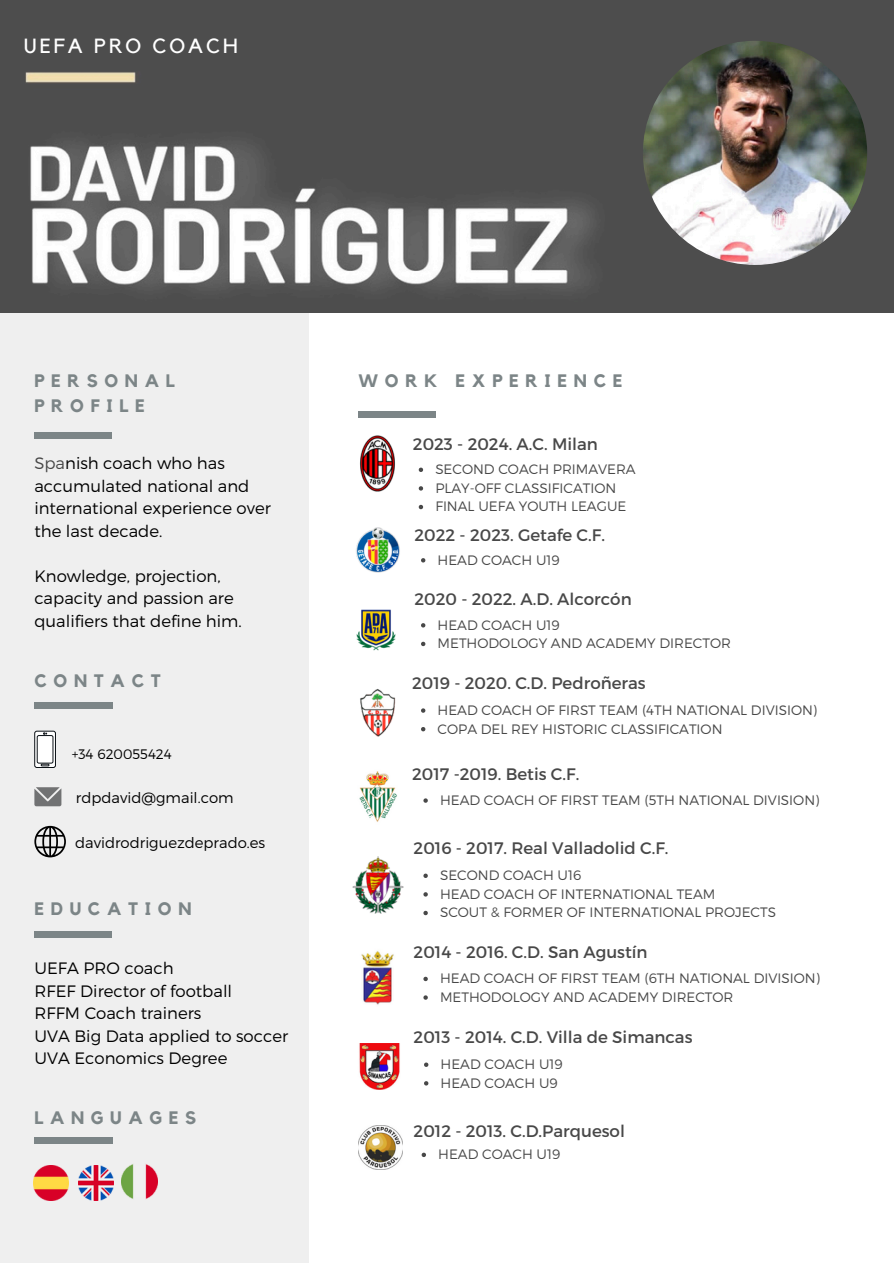
<style>
.page{position:relative;width:894px;height:1264px;background:#fff}
.page>*{position:absolute;margin:0;border:0;box-sizing:border-box;transform-origin:0 0}
.t1{font:20.4px "Kollektif";letter-spacing:.145em;color:#fff}
.t2{font:700 18px/24.8px "Kollektif";letter-spacing:.37em;color:#7c8587}
.t3{font:16.65px "Montserrat";color:#484848}
.t4{font:300 16.5px/22.5px "Montserrat";color:#000}
.t5{font:300 14.85px "Montserrat";color:#000}
.t6{font:300 13.8px "Montserrat";color:#000}
.t7{font:300 13.65px "Montserrat";color:#484848}
.s1{color:#484848}
</style>
<div class="page">
<div style="left:0;top:313px;width:309px;height:950px;background:#efefef"></div>
<img style="left:0;top:0;width:893px;height:313px">
<img style="left:642px;top:41px;width:224px;height:224px;border-radius:50%">
<div style="left:34px;top:432px;width:78px;height:7px;background:#7c8587"></div>
<div style="left:34px;top:930px;width:78px;height:7px;background:#7c8587"></div>
<div style="left:34px;top:702px;width:79px;height:7px;background:#7c8587"></div>
<div style="left:358px;top:410px;width:78px;height:7px;background:#7c8587"></div>
<svg style="left:34px;top:787px;width:27px;height:19px"></svg>
<svg style="left:35px;top:731px;width:20px;height:36px"></svg>
<div style="left:34px;top:730px;width:22px;height:37px;border:1px solid #0a1015;border-radius:2px"></div>
<div style="left:37px;top:735px;width:16px;height:28px;background:#fff;border-radius:2px"></div>
<div style="left:37px;top:735px;width:16px;height:28px;border:1px solid #0a1015;border-radius:2px"></div>
<svg style="left:41px;top:764px;width:8px;height:2px"></svg>
<img style="left:360px;top:435px;width:35px;height:57px">
<img style="left:356px;top:528px;width:44px;height:45px">
<img style="left:356px;top:609px;width:40px;height:42px">
<img style="left:360px;top:689px;width:36px;height:48px">
<img style="left:359px;top:771px;width:38px;height:51px">
<img style="left:352px;top:856px;width:52px;height:58px">
<img style="left:361px;top:951px;width:33px;height:54px">
<img style="left:359px;top:1043px;width:41px;height:46px">
<img style="left:358px;top:1125px;width:44px;height:44px">
<svg style="left:34px;top:825px;width:32px;height:32px"></svg>
<div style="left:34px;top:1137px;width:79px;height:7px;background:#7c8587"></div>
<img style="left:34px;top:1165px;width:35px;height:35px">
<img style="left:78px;top:1165px;width:35px;height:35px">
<img style="left:122px;top:1164px;width:36px;height:35px">
<svg style="left:418px;top:467px;width:5px;height:5px"></svg>
<svg style="left:418px;top:486px;width:5px;height:4px"></svg>
<svg style="left:418px;top:505px;width:5px;height:4px"></svg>
<svg style="left:421px;top:558px;width:4px;height:4px"></svg>
<svg style="left:421px;top:623px;width:4px;height:4px"></svg>
<svg style="left:421px;top:641px;width:4px;height:5px"></svg>
<svg style="left:421px;top:1152px;width:5px;height:5px"></svg>
<svg style="left:424px;top:1062px;width:4px;height:4px"></svg>
<svg style="left:424px;top:1081px;width:4px;height:4px"></svg>
<svg style="left:423px;top:976px;width:4px;height:5px"></svg>
<svg style="left:423px;top:995px;width:4px;height:4px"></svg>
<svg style="left:423px;top:873px;width:4px;height:5px"></svg>
<svg style="left:423px;top:892px;width:4px;height:4px"></svg>
<svg style="left:423px;top:910px;width:4px;height:5px"></svg>
<svg style="left:423px;top:798px;width:4px;height:4px"></svg>
<svg style="left:421px;top:708px;width:4px;height:4px"></svg>
<svg style="left:421px;top:727px;width:4px;height:4px"></svg>
<p class="t1" style="left:24px;top:37px;width:216px">UEFA PRO COACH</p>
<p class="t2" style="left:34px;top:369px;width:142px">PERSONAL<br>PROFILE</p>
<h3 class="t4" style="left:34px;top:451px;width:238px"><span class="s1">Spa</span>nish coach who has accumulated national and international experience over the last decade.</h3>
<h4 class="t4" style="left:34px;top:564px;width:209px">Knowledge, projection, capacity and passion are qualifiers that define him.</h4>
<h3 class="t2" style="left:34px;top:669px;width:128px">CONTACT</h3>
<p class="t6" style="left:72px;top:745px;width:102px">+34 620055424</p>
<h4 class="t5" style="left:76px;top:788px;width:159px">rdpdavid@gmail.com</h4>
<p class="t5" style="left:75px;top:832px;width:192px">davidrodriguezdeprado.es</p>
<h3 class="t2" style="left:34px;top:896px;width:158px">EDUCATION</h3>
<h4 class="t4" style="left:34px;top:956px;width:255px">UEFA PRO coach<br>RFEF Director of football<br>RFFM Coach trainers<br>UVA Big Data applied to soccer<br>UVA Economics Degree</h4>
<p class="t2" style="left:34px;top:1105px;width:163px">LANGUAGES</p>
<p class="t2" style="left:358px;top:368px;width:265px">WORK EXPERIENCE</p>
<p class="t3" style="left:413px;top:433px;width:186px">2023 - 2024. A.C. Milan</p>
<p class="t7" style="left:435px;top:460px;width:202px">SECOND COACH PRIMAVERA</p>
<h4 class="t7" style="left:435px;top:479px;width:182px">PLAY-OFF CLASSIFICATION</h4>
<p class="t7" style="left:435px;top:497px;width:192px">FINAL UEFA YOUTH LEAGUE</p>
<h4 class="t3" style="left:414px;top:524px;width:192px">2022 - 2023. Getafe C.F.</h4>
<p class="t7" style="left:437px;top:551px;width:124px">HEAD COACH U19</p>
<p class="t3" style="left:414px;top:588px;width:219px">2020 - 2022. A.D. Alcorcón</p>
<p class="t7" style="left:437px;top:616px;width:124px">HEAD COACH U19</p>
<h4 class="t7" style="left:437px;top:634px;width:295px">METHODOLOGY AND ACADEMY DIRECTOR</h4>
<p class="t3" style="left:412px;top:672px;width:235px">2019 - 2020. C.D. Pedroñeras</p>
<p class="t7" style="left:437px;top:701px;width:381px">HEAD COACH OF FIRST TEAM (4TH NATIONAL DIVISION)</p>
<h4 class="t7" style="left:437px;top:719px;width:286px">COPA DEL REY HISTORIC CLASSIFICATION</h4>
<p class="t3" style="left:412px;top:763px;width:169px">2017 -2019. Betis C.F.</p>
<p class="t7" style="left:440px;top:791px;width:381px">HEAD COACH OF FIRST TEAM (5TH NATIONAL DIVISION)</p>
<h4 class="t3" style="left:413px;top:837px;width:256px">2016 - 2017. Real Valladolid C.F.</h4>
<p class="t7" style="left:440px;top:866px;width:143px">SECOND COACH U16</p>
<p class="t7" style="left:440px;top:885px;width:277px">HEAD COACH OF INTERNATIONAL TEAM</p>
<p class="t7" style="left:440px;top:903px;width:337px">SCOUT &amp; FORMER OF INTERNATIONAL PROJECTS</p>
<p class="t3" style="left:413px;top:940px;width:235px">2014 - 2016. C.D. San Agustín</p>
<p class="t7" style="left:440px;top:969px;width:381px">HEAD COACH OF FIRST TEAM (6TH NATIONAL DIVISION)</p>
<h4 class="t7" style="left:440px;top:988px;width:295px">METHODOLOGY AND ACADEMY DIRECTOR</h4>
<p class="t3" style="left:413px;top:1026px;width:280px">2013 - 2014. C.D. Villa de Simancas</p>
<h4 class="t7" style="left:440px;top:1055px;width:124px">HEAD COACH U19</h4>
<p class="t7" style="left:440px;top:1073px;width:119px">HEAD COACH U9</p>
<p class="t3" style="left:413px;top:1120px;width:213px">2012 - 2013. C.D.Parquesol</p>
<p class="t7" style="left:438px;top:1145px;width:124px">HEAD COACH U19</p>
</div>
